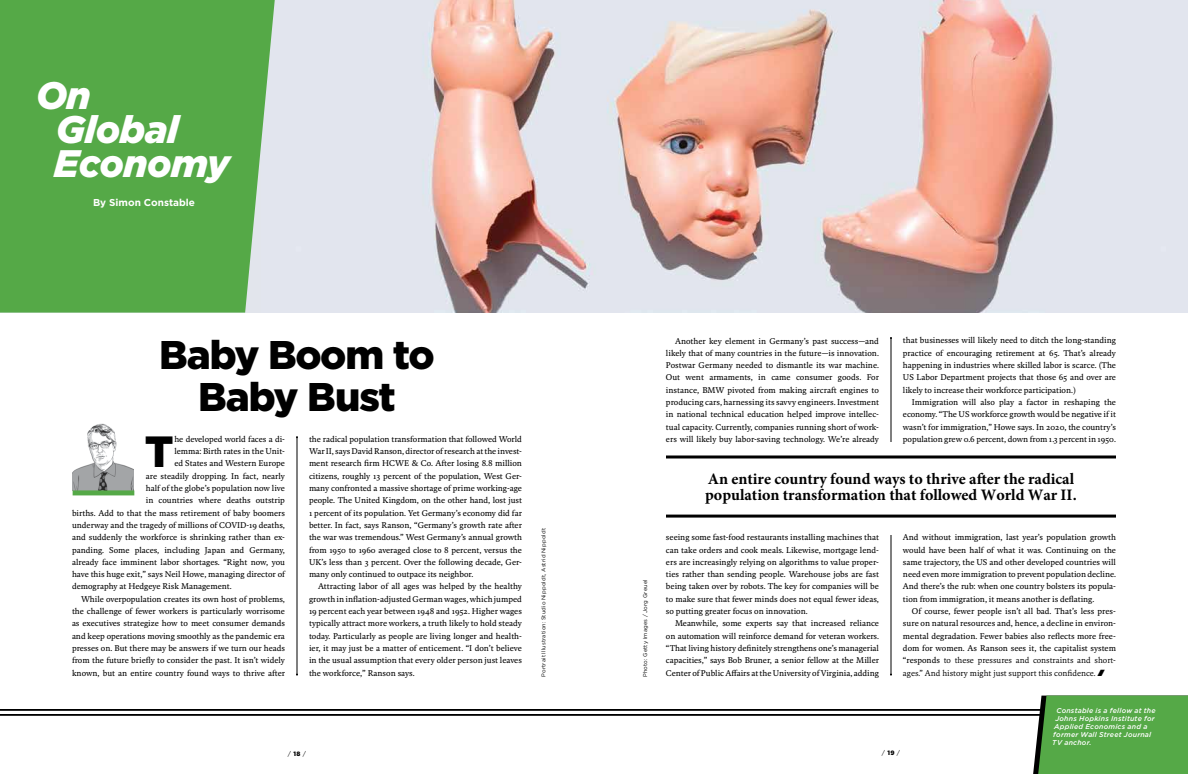
<style>
.page{position:relative;width:1188px;height:774px;background:#fff}
.page>*{position:absolute;margin:0;border:0;box-sizing:border-box;transform-origin:0 0}
.t1{font:900 43.6px "Gotham";color:#000}
.t2{font:900 40px/42px "Gotham";letter-spacing:-.03em;color:#000;text-align:center}
.t3{font:italic 900 38.3px/34.3px "Gotham";letter-spacing:-.015em;color:#fff}
.t4{font:700 16px/16px "Minion Pro";color:#000}
.t5{font:700 10px "Gotham";color:#fff}
.t6{font:8.5px/12.3px "Kievit Serif";letter-spacing:-.005em;color:#000;text-align:justify}
.t7{font:italic 500 7px "Gotham";letter-spacing:.03em;color:#fff}
.t8{font:6.3px "Gotham";color:#000}
.t9{font:5.5px "Gotham";letter-spacing:.025em;color:#000}
.s1{font-weight:900}
.s2{font-style:inherit}
.s3{font-family:"Ross Madrid Briefings Endbugs";font-size:9px}
</style>
<div class="page">
<img style="left:275px;top:0;width:913px;height:313px">
<div style="left:0;top:0;width:275px;height:313px;background:#55a947"></div>
<img style="left:72px;top:423px;width:62px;height:68px">
<hr style="left:297px;top:437px;width:1px;height:238px;background:#000">
<div style="left:73px;top:490px;width:61px;height:5px;background:#55a947"></div>
<hr style="left:0;top:709px;width:1188px;height:1px;background:#000">
<hr style="left:0;top:714px;width:1188px;height:1px;background:#000">
<hr style="left:891px;top:338px;width:1px;height:337px;background:#000">
<div style="left:871px;top:442px;width:41px;height:93px;background:#fff"></div>
<div style="left:1033px;top:696px;width:155px;height:78px;background:#55a947"></div>
<hr style="left:666px;top:455px;width:450px;height:3px;background:#000">
<hr style="left:666px;top:515px;width:450px;height:3px;background:#000">
<h3 class="t3" style="left:54px;top:78px;width:178px;text-indent:-18px">On<br>Global<br>Economy</h3>
<p class="t5" style="left:93px;top:196px;width:103px">By Simon Constable</p>
<h2 class="t2" style="left:159px;top:334px;width:277px">Baby Boom to<br>Baby Bust</h2>
<h1 class="t1" style="left:145px;top:421px;width:30px">T</h1>
<p class="t6" style="left:174px;top:433px;width:112px">he developed world faces a di-</p>
<p class="t6" style="left:174px;top:445px;width:112px">lemma: Birth rates in the Unit-</p>
<p class="t6" style="left:174px;top:457px;width:112px">ed States and Western Europe</p>
<p class="t6" style="left:146px;top:469px;width:141px">are steadily dropping. In fact, nearly</p>
<p class="t6" style="left:146px;top:482px;width:141px">half of the globe’s population now live</p>
<p class="t6" style="left:146px;top:494px;width:141px">in countries where deaths outstrip</p>
<p class="t6" style="left:72px;top:506px;width:214px">births. Add to that the mass retirement of baby boomers</p>
<p class="t6" style="left:72px;top:519px;width:215px">underway and the tragedy of millions of COVID-19 deaths,</p>
<p class="t6" style="left:72px;top:531px;width:215px">and suddenly the workforce is shrinking rather than ex-</p>
<p class="t6" style="left:72px;top:543px;width:214px">panding. Some places, including Japan and Germany,</p>
<p class="t6" style="left:72px;top:556px;width:215px">already face imminent labor shortages. “Right now, you</p>
<p class="t6" style="left:72px;top:568px;width:215px">have this huge exit,” says Neil Howe, managing director of</p>
<p class="t6" style="left:72px;top:580px;width:161px">demography at Hedgeye Risk Management.</p>
<p class="t6" style="left:81px;top:592px;width:205px">While overpopulation creates its own host of problems,</p>
<p class="t6" style="left:72px;top:605px;width:215px">the challenge of fewer workers is particularly worrisome</p>
<p class="t6" style="left:72px;top:617px;width:215px">as executives strategize how to meet consumer demands</p>
<p class="t6" style="left:72px;top:629px;width:214px">and keep operations moving smoothly as the pandemic era</p>
<p class="t6" style="left:72px;top:642px;width:215px">presses on. But there may be answers if we turn our heads</p>
<p class="t6" style="left:72px;top:654px;width:215px">from the future briefly to consider the past. It isn’t widely</p>
<p class="t6" style="left:72px;top:666px;width:215px">known, but an entire country found ways to thrive after</p>
<p class="t6" style="left:309px;top:433px;width:215px">the radical population transformation that followed World War II, says David Ranson, director of research at the invest&shy;ment research firm HCWE &amp; Co. After losing 8.8 million citizens, roughly 13 percent of the population, West Ger&shy;many confronted a massive shortage of prime working-age people. The United Kingdom, on the other hand, lost just 1 percent of its population. Yet Germany’s economy did far better. In fact, says Ranson, “Germany’s growth rate after the war was tremendous.” West Germany’s annual growth from 1950 to 1960 averaged close to 8 percent, versus the UK’s less than 3 percent. Over the following decade, Ger&shy;many only continued to outpace its neighbor.</p>
<p class="t6" style="left:309px;top:580px;width:215px;text-indent:9px">Attracting labor of all ages was helped by the healthy growth in inflation-adjusted German wages, which jumped 19 percent each year between 1948 and 1952. Higher wages typically attract more workers, a truth likely to hold steady today. Particularly as people are living longer and health&shy;ier, it may just be a matter of enticement. “I don’t believe in the usual assumption that every older person just leaves the workforce,” Ranson says.</p>
<p class="t9" style="left:540px;top:677px;width:150px;rotate:-90deg">Portrait Illustration: Studio Nippoldt, Astrid Nippoldt</p>
<p class="t8" style="left:288px;top:750px;width:20px">/ <span class="s1">18</span> /</p>
<p class="t9" style="left:642px;top:677px;width:99px;rotate:-90deg">Photo: Getty Images / Jorg Greuel</p>
<p class="t6" style="left:666px;top:334px;width:215px;text-indent:9px">Another key element in Germany’s past success—and likely that of many countries in the future—is innovation.<br>Postwar Germany needed to dismantle its war machine.<br>Out went armaments, in came consumer goods. For instance, BMW pivoted from making aircraft engines to producing cars, harnessing its savvy engineers. Investment in national technical education helped improve intellec&shy;tual capacity. Currently, companies running short of work&shy;ers will likely buy labor-saving technology. We’re already</p>
<p class="t6" style="left:903px;top:334px;width:215px">that businesses will likely need to ditch the long-standing practice of encouraging retirement at 65. That’s already happening in industries where skilled labor is scarce. (The US Labor Department projects that those 65 and over are likely to increase their workforce participation.)</p>
<p class="t6" style="left:903px;top:396px;width:215px;text-indent:9px">Immigration will also play a factor in reshaping the economy. “The US workforce growth would be negative if it wasn’t for immigration,” Howe says. In 2020, the country’s population grew 0.6 percent, down from 1.3 percent in 1950.</p>
<h3 class="t4" style="left:705px;top:470px;width:373px">An entire country found ways to thrive after the radical population transformation that followed World War II.</h3>
<p class="t6" style="left:666px;top:531px;width:215px">seeing some fast-food restaurants installing machines that can take orders and cook meals. Likewise, mortgage lend&shy;ers are increasingly relying on algorithms to value proper&shy;ties rather than sending people. Warehouse jobs are fast being taken over by robots. The key for companies will be to make sure that fewer minds does not equal fewer ideas, so putting greater focus on innovation.</p>
<p class="t6" style="left:666px;top:617px;width:215px;text-indent:9px">Meanwhile, some experts say that increased reliance on automation will reinforce demand for veteran workers. “That living history definitely strengthens one’s managerial capacities,” says Bob Bruner, a senior fellow at the Miller Center of Public Affairs at the University of Virginia, adding</p>
<p class="t6" style="left:903px;top:531px;width:215px">And without immigration, last year’s population growth would have been half of what it was. Continuing on the same trajectory, the US and other developed countries will need even more immigration to prevent population decline.<br>And there’s the rub: when one country bolsters its popula&shy;tion from immigration, it means another is deflating.</p>
<p class="t6" style="left:903px;top:605px;width:215px;text-indent:9px">Of course, fewer people isn’t all bad. That’s less pres&shy;sure on natural resources and, hence, a decline in environ&shy;mental degradation. Fewer babies also reflects more free&shy;dom for women. As Ranson sees it, the capitalist system “responds <span class="s2">to these pressures and constraints and short&shy;ages.” And history might just support this confidence.</span> <span class="s3">1</span></p>
<p class="t7" style="left:1056px;top:706px;width:101px">Constable is a fellow at the</p>
<p class="t7" style="left:1055px;top:714px;width:101px">Johns Hopkins Institute for</p>
<p class="t7" style="left:1054px;top:722px;width:95px">Applied Economics and a</p>
<p class="t7" style="left:1053px;top:730px;width:99px">former Wall Street Journal</p>
<p class="t7" style="left:1052px;top:738px;width:41px">TV anchor.</p>
<p class="t8" style="left:882px;top:749px;width:20px">/ <span class="s1">19</span> /</p>
</div>
